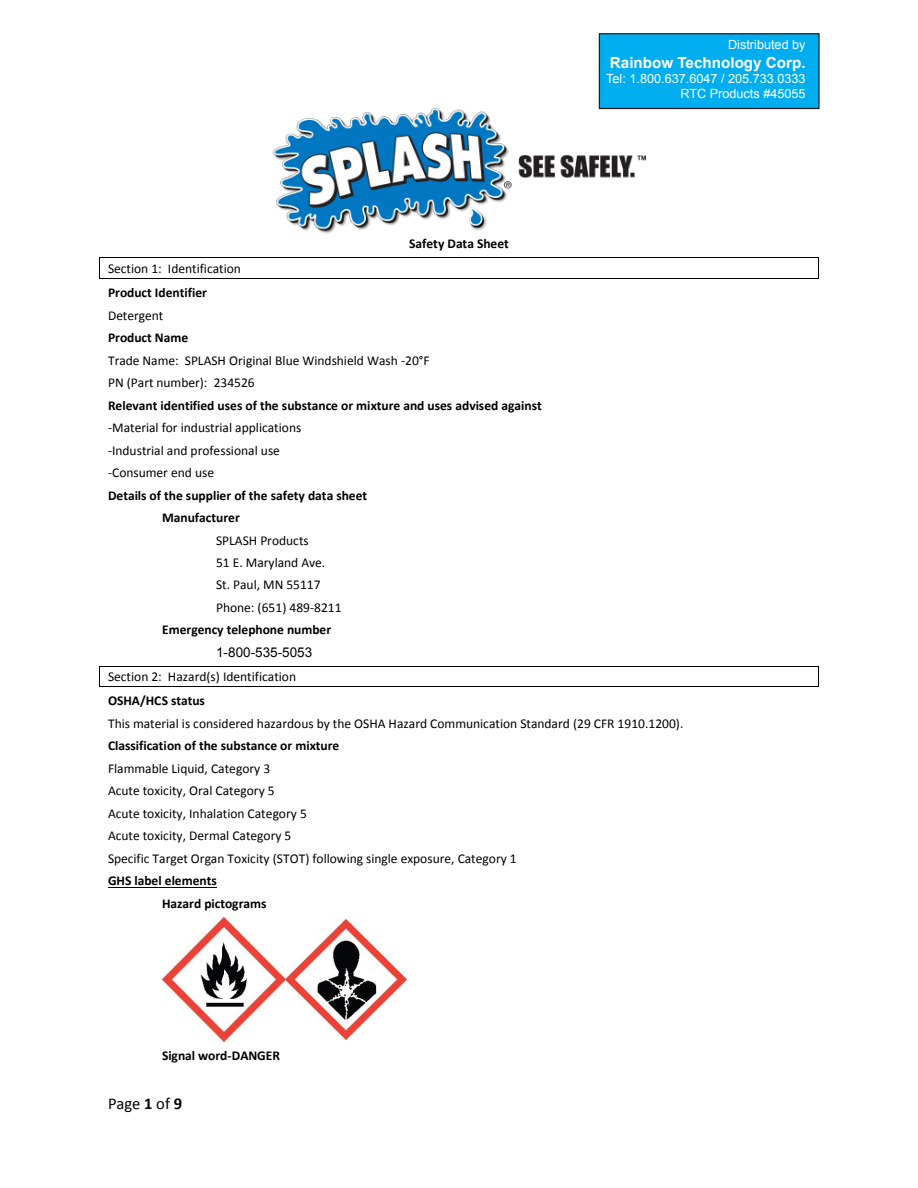
<style>
.page{position:relative;width:918px;height:1188px;background:#fff}
.page>*{position:absolute;margin:0;border:0;box-sizing:border-box;transform-origin:0 0}
.t1{font:16.5px "Calibri";color:#000}
.t2{font:700 15.15px "Arial";color:#fff}
.t3{font:13.5px/22.5px "Calibri";color:#000}
.t4{font:700 13.5px/22.5px "Calibri";color:#000}
.t5{font:13.5px "Arial";letter-spacing:.005em;color:#000}
.t6{font:12.6px/15.1px "Arial";color:#fff;text-align:right}
.s1{font-weight:700}
</style>
<div class="page">
<hr style="left:100px;top:257px;width:718px;height:1px;background:#000">
<hr style="left:100px;top:278px;width:718px;height:1px;background:#000">
<svg style="left:99px;top:257px;width:1px;height:22px"></svg>
<svg style="left:818px;top:257px;width:1px;height:22px"></svg>
<hr style="left:100px;top:666px;width:718px;height:1px;background:#000">
<hr style="left:100px;top:686px;width:718px;height:1px;background:#000">
<svg style="left:99px;top:666px;width:1px;height:21px"></svg>
<svg style="left:818px;top:666px;width:1px;height:21px"></svg>
<hr style="left:108px;top:887px;width:109px;height:1px;background:#000">
<img style="left:272px;top:108px;width:374px;height:126px">
<img style="left:162px;top:917px;width:124px;height:124px">
<img style="left:286px;top:920px;width:120px;height:120px">
<div style="left:599px;top:34px;width:220px;height:75px;background:#00aeef"></div>
<div style="left:599px;top:33px;width:221px;height:76px;border:1px solid #231f20"></div>
<p class="t4" style="left:409px;top:232px;width:101px">Safety Data Sheet</p>
<p class="t6" style="left:728px;top:37px;width:79px">Distributed by</p>
<p class="t2" style="left:610px;top:52px;width:197px">Rainbow Technology Corp.</p>
<p class="t6" style="left:606px;top:71px;width:201px">Tel: 1.800.637.6047 / 205.733.0333<br>RTC Products #45055</p>
<p class="t3" style="left:108px;top:257px;width:135px">Section 1: Identification</p>
<p class="t4" style="left:108px;top:281px;width:101px">Product Identifier</p>
<p class="t3" style="left:108px;top:304px;width:57px">Detergent</p>
<p class="t4" style="left:108px;top:326px;width:82px">Product Name</p>
<p class="t3" style="left:108px;top:349px;width:323px">Trade Name: SPLASH Original Blue Windshield Wash -20°F<br>PN (Part number): 234526</p>
<p class="t4" style="left:108px;top:394px;width:435px">Relevant identified uses of the substance or mixture and uses advised against</p>
<p class="t3" style="left:108px;top:416px;width:195px">-Material for industrial applications -Industrial and professional use -Consumer end use</p>
<p class="t4" style="left:162px;top:484px;width:207px;text-indent:-54px">Details of the supplier of the safety data sheet<br>Manufacturer</p>
<p class="t3" style="left:216px;top:529px;width:127px">SPLASH Products<br>51 E. Maryland Ave.<br>St. Paul, MN 55117<br>Phone: (651) 489-8211</p>
<p class="t4" style="left:162px;top:619px;width:171px">Emergency telephone number</p>
<p class="t5" style="left:216px;top:643px;width:98px">1-800-535-5053</p>
<p class="t3" style="left:108px;top:665px;width:190px">Section 2: Hazard(s) Identification</p>
<p class="t4" style="left:108px;top:690px;width:99px">OSHA/HCS status</p>
<p class="t3" style="left:108px;top:712px;width:577px">This material is considered hazardous by the OSHA Hazard Communication Standard (29 CFR 1910.1200).</p>
<p class="t4" style="left:108px;top:735px;width:233px">Classification of the substance or mixture</p>
<p class="t3" style="left:108px;top:757px;width:410px">Flammable Liquid, Category 3<br>Acute toxicity, Oral Category 5<br>Acute toxicity, Inhalation Category 5<br>Acute toxicity, Dermal Category 5<br>Specific Target Organ Toxicity (STOT) following single exposure, Category 1</p>
<p class="t4" style="left:162px;top:870px;width:106px;text-indent:-54px">GHS label elements<br>Hazard pictograms</p>
<p class="t4" style="left:162px;top:1044px;width:120px">Signal word-DANGER</p>
<p class="t1" style="left:108px;top:1093px;width:76px">Page <span class="s1">1</span> of <span class="s1">9</span></p>
</div>
